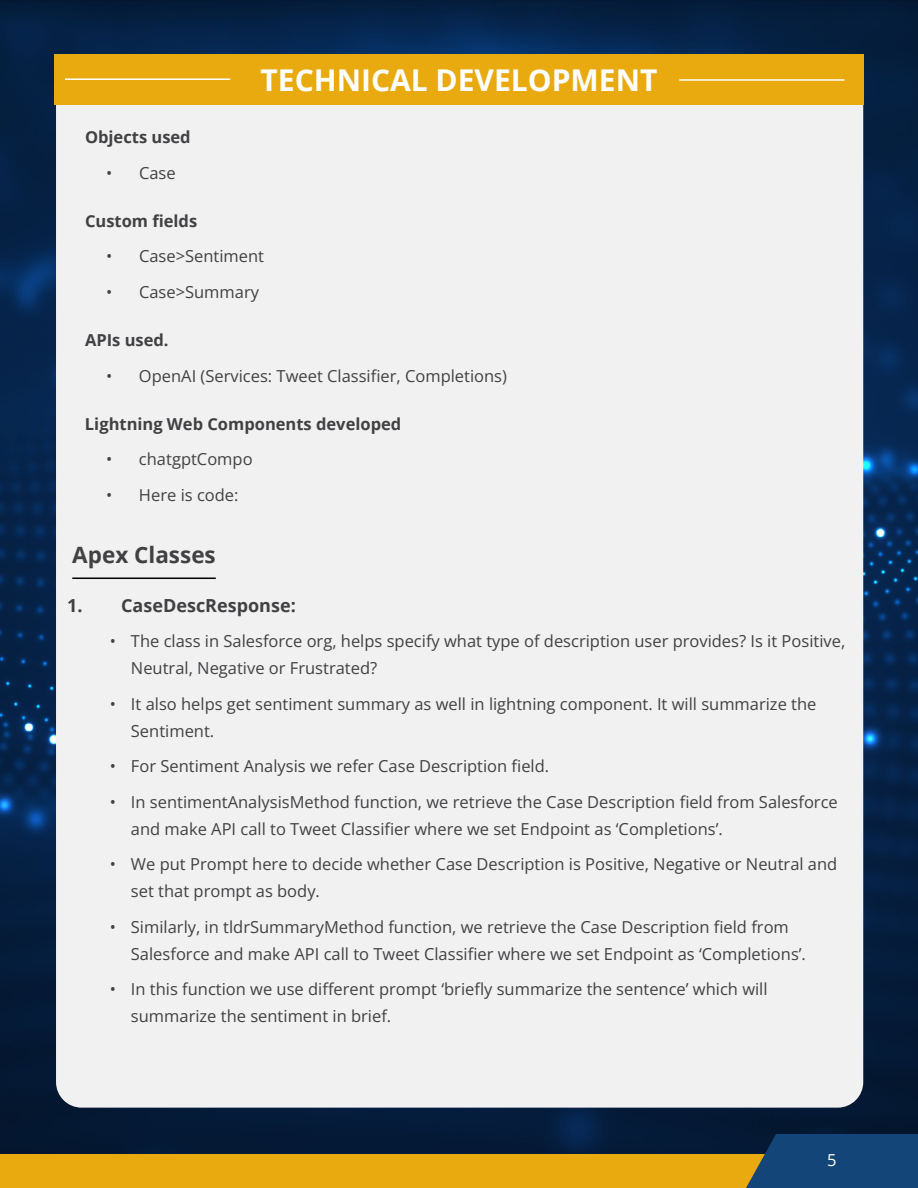
<style>
.page{position:relative;width:918px;height:1188px;background:#fff}
.page>*{position:absolute;margin:0;border:0;box-sizing:border-box;transform-origin:0 0}
.t1{font:700 30px "Open Sans";color:#fff}
.t2{font:700 22.5px "Open Sans";color:#414042}
.t3{font:700 18px "Open Sans";color:#414042}
.t4{font:16.5px/27px "Open Sans";color:#414042}
.t5{font:700 16.5px "Open Sans";color:#414042}
.t6{font:16.5px "Open Sans";color:#fff}
</style>
<div class="page">
<img style="left:0;top:0;width:918px;height:1154px">
<div style="left:56px;top:55px;width:807px;height:1053px;background:#f1f1f2;border-radius:26px"></div>
<div style="left:54px;top:54px;width:810px;height:50px;background:#e9aa0f"></div>
<hr style="left:65px;top:78px;width:165px;height:2px;background:#fff">
<hr style="left:679px;top:79px;width:166px;height:2px;background:#fff">
<hr style="left:72px;top:578px;width:144px;height:1px;background:#000">
<div style="left:0;top:1154px;width:918px;height:34px;background:#e9aa0f"></div>
<svg style="left:746px;top:1134px;width:172px;height:54px;background:#1a4671"></svg>
<h1 class="t1" style="left:261px;top:59px;width:398px">TECHNICAL DEVELOPMENT</h1>
<p class="t5" style="left:85px;top:125px;width:107px">Objects used</p>
<p class="t4" style="left:106px;top:159px;width:71px">• Case</p>
<p class="t5" style="left:85px;top:209px;width:114px">Custom fields</p>
<p class="t4" style="left:106px;top:242px;width:159px">• Case&gt;Sentiment</p>
<p class="t4" style="left:106px;top:278px;width:154px">• Case&gt;Summary</p>
<p class="t5" style="left:85px;top:328px;width:85px">APIs used.</p>
<p class="t4" style="left:106px;top:362px;width:402px">• OpenAI (Services: Tweet Classifier, Completions)</p>
<p class="t5" style="left:85px;top:412px;width:318px">Lightning Web Components developed</p>
<p class="t4" style="left:106px;top:445px;width:148px">• chatgptCompo</p>
<p class="t4" style="left:106px;top:481px;width:134px">• Here is code:</p>
<h2 class="t2" style="left:72px;top:538px;width:145px">Apex Classes</h2>
<p class="t3" style="left:67px;top:592px;width:230px">1. CaseDescResponse:</p>
<p class="t4" style="left:131px;top:627px;width:716px;text-indent:-21px">• The class in Salesforce org, helps specify what type of description user provides? Is it Positive,<br>Neutral, Negative or Frustrated?</p>
<p class="t4" style="left:131px;top:690px;width:687px;text-indent:-21px">• It also helps get sentiment summary as well in lightning component. It will summarize the<br>Sentiment.</p>
<p class="t4" style="left:110px;top:752px;width:441px">• For Sentiment Analysis we refer Case Description field.</p>
<p class="t4" style="left:131px;top:788px;width:708px;text-indent:-21px">• In sentimentAnalysisMethod function, we retrieve the Case Description field from Salesforce and make API call to Tweet Classifier where we set Endpoint as ‘Completions’.</p>
<p class="t4" style="left:131px;top:850px;width:708px;text-indent:-21px">• We put Prompt here to decide whether Case Description is Positive, Negative or Neutral and set that prompt as body.</p>
<p class="t4" style="left:131px;top:913px;width:677px;text-indent:-21px">• Similarly, in tldrSummaryMethod function, we retrieve the Case Description field from<br>Salesforce and make API call to Tweet Classifier where we set Endpoint as ‘Completions’.</p>
<p class="t4" style="left:131px;top:975px;width:638px;text-indent:-21px">• In this function we use different prompt ‘briefly summarize the sentence’ which will summarize the sentiment in brief.</p>
<p class="t6" style="left:827px;top:1149px;width:11px">5</p>
</div>
